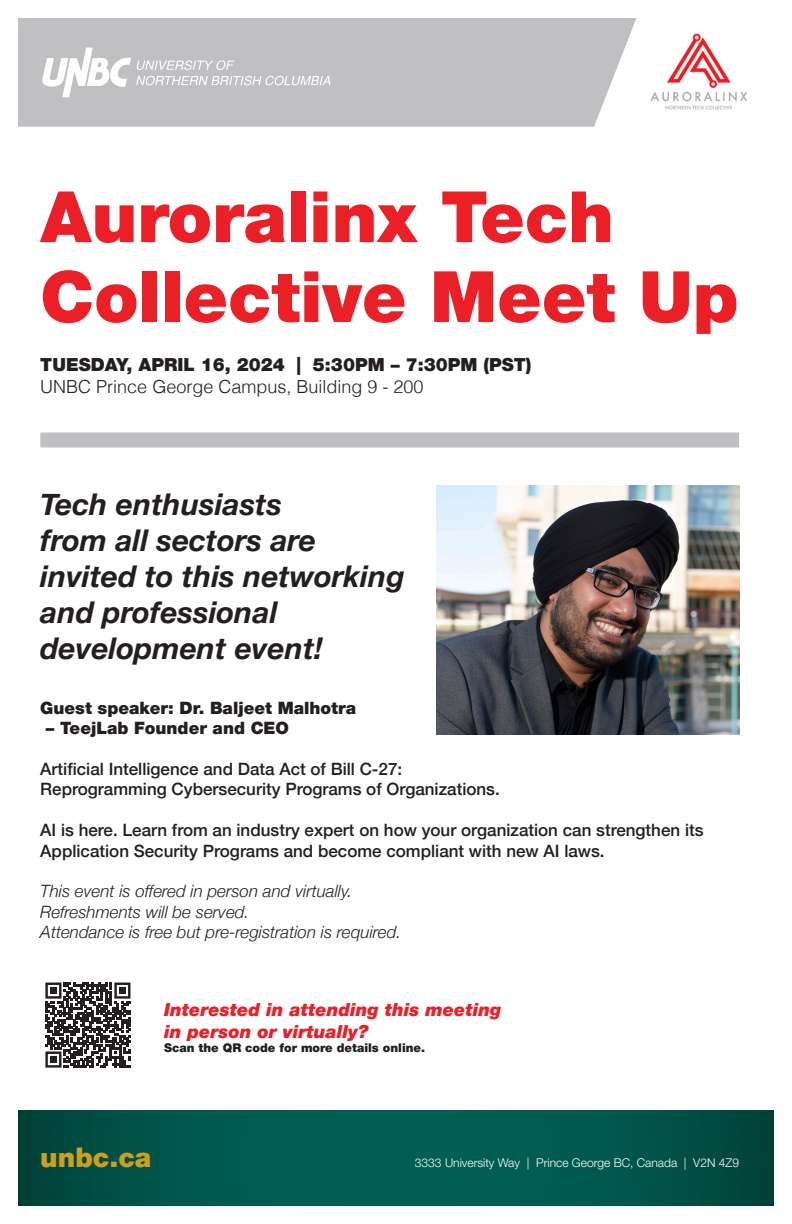
<style>
.page{position:relative;width:792px;height:1224px;background:#fff}
.page>*{position:absolute;margin:0;border:0;box-sizing:border-box;transform-origin:0 0}
.t1{font:900 70.9px/79.9px "Helvetica Neue LT Pro";color:#eb2027}
.t2{font:italic 700 30px "Helvetica Neue";color:#231f20}
.t3{font:900 27.1px "Helvetica Neue LT Pro";color:#ce9e21}
.t4{font:italic 900 18px "Helvetica Neue LT Pro";color:#eb2027}
.t5{font:900 18px "Helvetica Neue LT Pro";color:#231f20}
.t6{font:300 18px "Helvetica";color:#231f20}
.t7{font:500 17px/20.4px "Helvetica Neue";color:#231f20}
.t8{font:italic 300 17px "Helvetica Neue";color:#231f20}
.t9{font:900 17px "Helvetica Neue LT Pro";color:#231f20}
.t10{font:300 12px "Helvetica Neue LT Pro";color:#fff}
.t11{font:900 12px "Helvetica Neue LT Pro";color:#231f20}
</style>
<div class="page">
<svg style="left:18px;top:1111px;width:756px;height:95px;background:#005549"></svg>
<div style="left:18px;top:18px;width:618px;height:109px;background:#c0bfc2"></div>
<svg style="left:42px;top:48px;width:288px;height:49px"></svg>
<img style="left:650px;top:33px;width:97px;height:77px">
<div style="left:40px;top:432px;width:699px;height:16px;background:#c0bfc2"></div>
<svg style="left:45px;top:983px;width:85px;height:85px"></svg>
<div style="left:50px;top:987px;width:7px;height:7px;background:#231f20"></div>
<div style="left:119px;top:987px;width:7px;height:7px;background:#231f20"></div>
<div style="left:50px;top:1056px;width:7px;height:7px;background:#231f20"></div>
<img style="left:436px;top:485px;width:303px;height:249px">
<p class="t1" style="left:40px;top:176px;width:700px">Auroralinx Tech<br>Collective Meet Up</p>
<p class="t5" style="left:40px;top:354px;width:493px">TUESDAY, APRIL 16, 2024 | 5:30PM – 7:30PM (PST)</p>
<p class="t6" style="left:40px;top:371px;width:385px">UNBC Prince George Campus, Building 9 - 200</p>
<p class="t2" style="left:40px;top:480px;width:243px">Tech enthusiasts</p>
<p class="t2" style="left:40px;top:516px;width:277px">from all sectors are</p>
<p class="t2" style="left:40px;top:552px;width:366px">invited to this networking</p>
<p class="t2" style="left:40px;top:588px;width:239px">and professional</p>
<p class="t2" style="left:40px;top:624px;width:284px">development event!</p>
<p class="t9" style="left:40px;top:697px;width:317px">Guest speaker: Dr. Baljeet Malhotra</p>
<p class="t9" style="left:46px;top:718px;width:245px">– TeejLab Founder and CEO</p>
<p class="t7" style="left:40px;top:757px;width:363px">Artificial Intelligence and Data Act of Bill C-27:</p>
<p class="t7" style="left:40px;top:778px;width:461px">Reprogramming Cybersecurity Programs of Organizations.</p>
<p class="t7" style="left:40px;top:819px;width:665px">AI is here. Learn from an industry expert on how your organization can strengthen its<br>Application Security Programs and become compliant with new AI laws.</p>
<p class="t8" style="left:40px;top:878px;width:313px">This event is offered in person and virtually.</p>
<p class="t8" style="left:40px;top:898px;width:211px">Refreshments will be served.</p>
<p class="t8" style="left:40px;top:919px;width:362px">Attendance is free but pre-registration is required.</p>
<p class="t4" style="left:164px;top:999px;width:339px">Interested in attending this meeting</p>
<p class="t4" style="left:164px;top:1021px;width:206px">in person or virtually?</p>
<p class="t11" style="left:164px;top:1041px;width:262px">Scan the QR code for more details online.</p>
<p class="t3" style="left:40px;top:1141px;width:113px">unbc.ca</p>
<p class="t10" style="left:415px;top:1155px;width:326px">3333 University Way | Prince George BC, Canada | V2N 4Z9</p>
</div>
